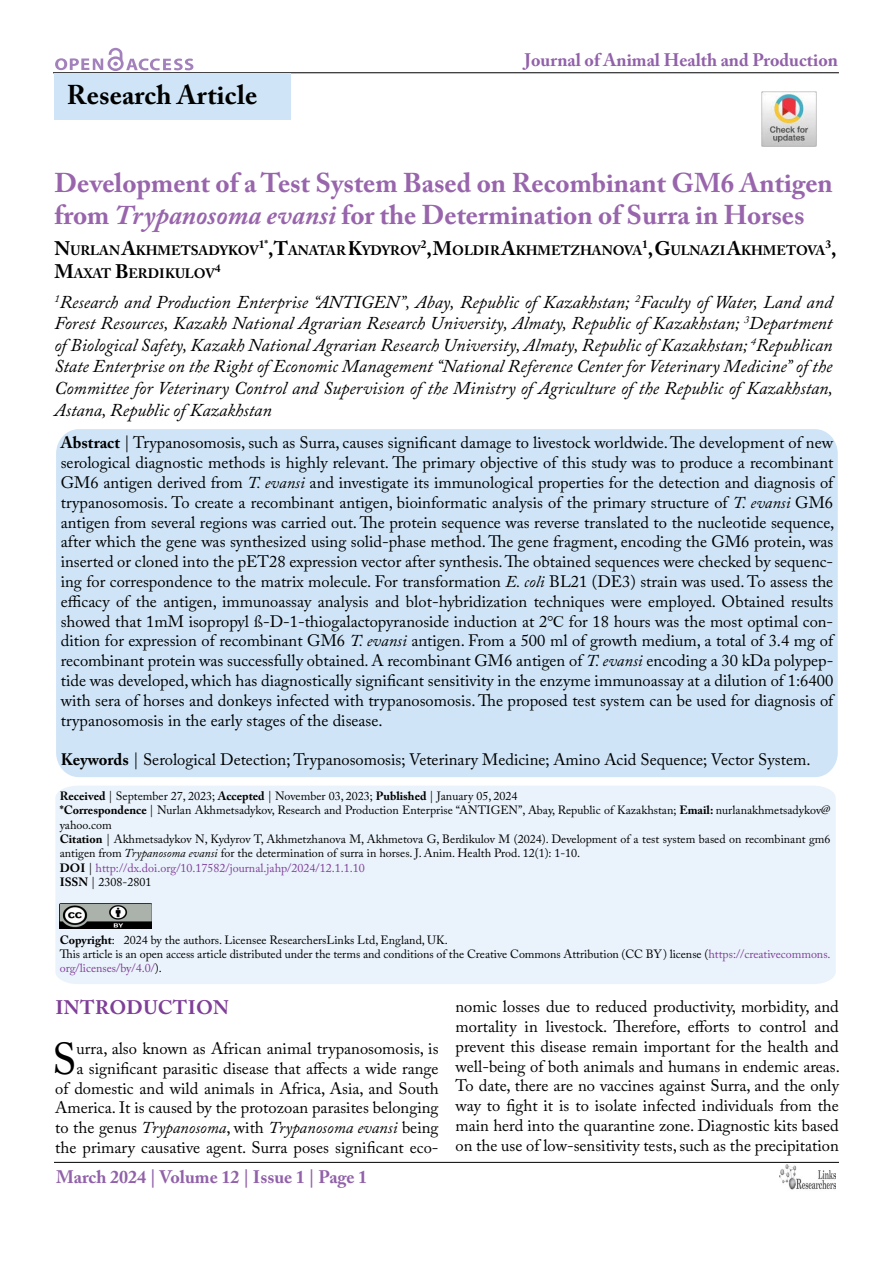
<style>
.page{position:relative;width:893px;height:1263px;background:#fff}
.page>*{position:absolute;margin:0;border:0;box-sizing:border-box;transform-origin:0 0}
.t1{font:44.4px "Adobe Caslon Pro";color:#000}
.t2{font:700 27px/32.4px "Adobe Caslon Pro";color:#7f3f98}
.t3{font:700 27px "Adobe Caslon Pro";letter-spacing:.005em;color:#000}
.t4{font:700 19.5px "Adobe Caslon Pro";letter-spacing:.015em;color:#7f3f98}
.t5{font:italic 18px/21.6px "Adobe Caslon Pro";color:#000;text-align:justify}
.t6{font:700 18px "Adobe Caslon Pro";color:#9161a9}
.t7{font:16.5px/19.8px "Adobe Caslon Pro";color:#000;text-align:justify}
.t8{font:700 13.65px "Adobe Caslon Pro";color:#000}
.t9{font:12px/14.4px "Adobe Caslon Pro";color:#000}
.t10{font:700 11.4px "Adobe Caslon Pro";color:#000}
.s1{font-style:italic}
.s2{font-size:19.5px}
.s3{font-weight:700}
.s4{font-family:"Times New Roman"}
.s5{color:#7f3f98}
</style>
<div class="page">
<hr style="left:53px;top:72px;width:786px;height:1px;background:#000">
<hr style="left:54px;top:1162px;width:785px;height:1px;background:#000">
<svg style="left:55px;top:48px;width:138px;height:23px"></svg>
<img style="left:780px;top:1165px;width:55px;height:25px">
<div style="left:54px;top:74px;width:237px;height:46px;background:#cfe5f7"></div>
<div style="left:56px;top:429px;width:782px;height:348px;background:#cfe5f7;border-radius:24px"></div>
<div style="left:55px;top:786px;width:781px;height:198px;background:#eaf3fb"></div>
<img style="left:60px;top:903px;width:91px;height:25px">
<img style="left:761px;top:91px;width:55px;height:55px">
<h2 class="t3" style="left:67px;top:79px;width:192px">Research Article</h2>
<p class="t6" style="left:525px;top:50px;width:315px">Journal of Animal Health and Production</p>
<h2 class="t2" style="left:55px;top:166px;width:780px">Development of a Test System Based on Recombinant GM6 Antigen from <span class="s1">Trypanosoma evansi</span> for the Determination of Surra in Horses</h2>
<p class="t8" style="left:55px;top:242px;width:772px"><span class="s2">N</span>URLAN<span class="s2">A</span>KHMETSADYKOV<sup>1*</sup><span class="s2">, T</span>ANATAR<span class="s2">K</span>YDYROV<sup>2</sup><span class="s2">, M</span>OLDIR<span class="s2">A</span>KHMETZHANOVA<sup>1</sup><span class="s2">, G</span>ULNAZI<span class="s2">A</span>KHMETOVA</p>
<p class="t10" style="left:825px;top:237px;width:13px">3<span class="s2">,</span></p>
<p class="t8" style="left:55px;top:265px;width:162px"><span class="s2">M</span>AXAT <span class="s2">B</span>ERDIKULOV</p>
<p class="t10" style="left:215px;top:261px;width:7px">4</p>
<p class="t5" style="left:54px;top:290px;width:780px"><sup>1</sup>Research and Production Enterprise “ANTIGEN”, Abay, Republic of Kazakhstan; <sup>2</sup>Faculty of Water, Land and Forest Resources, Kazakh National Agrarian Research University, Almaty, Republic of Kazakhstan; <sup>3</sup>Department of Biological Safety, Kazakh National Agrarian Research University, Almaty, Republic of Kazakhstan; <sup>4</sup>Republican State Enterprise on the Right of Economic Management “National Reference Center for Veterinary Medicine” of the Committee for Veterinary Control and Supervision of the Ministry of Agriculture of the Republic of Kazakhstan, Astana, Republic of Kazakhstan</p>
<p class="t7" style="left:61px;top:433px;width:775px"><span class="s3">Abstract</span> | Trypanosomosis, such as Surra, causes significant damage to livestock worldwide. The development of new serological diagnostic methods is highly relevant. The primary objective of this study was to produce a recombinant GM6 antigen derived from <span class="s1">T. evansi</span> and investigate its immunological properties for the detection and diagnosis of trypanosomosis. To create a recombinant antigen, bioinformatic analysis of the primary structure of <span class="s1">T. evansi</span> GM6 antigen from several regions was carried out. The protein sequence was reverse translated to the nucleotide sequence, after which the gene was synthesized using solid-phase method. The gene fragment, encoding the GM6 protein, was inserted or cloned into the pET28 expression vector after synthesis. The obtained sequences were checked by sequenc&shy;ing for correspondence to the matrix molecule. For transformation <span class="s1">E. coli</span> BL21 (DE3) strain was used. To assess the efficacy of the antigen, immunoassay analysis and blot-hybridization techniques were employed. Obtained results showed that 1mM isopropyl ß-D-1-thiogalactopyranoside induction at 2<span class="s4">℃</span> for 18 hours was the most optimal con&shy;dition for expression of recombinant GM6 <span class="s1">T. evansi</span> antigen. From a 500 ml of growth medium, a total of 3.4 mg of recombinant protein was successfully obtained. A recombinant GM6 antigen of <span class="s1">T. evansi</span> encoding a 30 kDa polypep&shy;tide was developed, which has diagnostically significant sensitivity in the enzyme immunoassay at a dilution of 1:6400 with sera of horses and donkeys infected with trypanosomosis. The proposed test system can be used for diagnosis of trypanosomosis in the early stages of the disease.</p>
<p class="t7" style="left:61px;top:749px;width:751px"><span class="s3">Keywords</span> | Serological Detection; Trypanosomosis; Veterinary Medicine; Amino Acid Sequence; Vector System.</p>
<p class="t9" style="left:60px;top:788px;width:772px"><span class="s3">Received</span> | September 27, 2023; <span class="s3">Accepted</span> | November 03, 2023; <span class="s3">Published</span> | January 05, 2024<br><span class="s3">*Correspondence</span> | Nurlan Akhmetsadykov, Research and Production Enterprise “ANTIGEN”, Abay, Republic of Kazakhstan; <span class="s3">Email:</span> nurlanakhmetsadykov@ yahoo.com<br><span class="s3">Citation</span> | Akhmetsadykov N, Kydyrov T, Akhmetzhanova M, Akhmetova G, Berdikulov M (2024). Development of a test system based on recombinant gm6 antigen from <span class="s1">Trypanosoma evansi</span> for the determination of surra in horses. J. Anim. Health Prod. 12(1): 1-10.<br><span class="s3">DOI</span> | <span class="s5">http://dx.doi.org/10.17582/journal.jahp/2024/12.1.1.10<br></span><span class="s3">ISSN</span> | 2308-2801</p>
<p class="t9" style="left:60px;top:932px;width:772px"><span class="s3">Copyright</span>: 2024 by the authors. Licensee ResearchersLinks Ltd, England, UK.<br>This article is an open access article distributed under the terms and conditions of the Creative Commons Attribution (CC BY) license (<span class="s5">https://creativecommons. org/licenses/by/4.0/</span>).</p>
<p class="t4" style="left:55px;top:996px;width:175px">INTRODUCTION</p>
<h1 class="t1" style="left:52px;top:1032px;width:26px">S</h1>
<p class="t7" style="left:55px;top:1038px;width:385px;text-align:right">urra, also known as African animal trypanosomosis, is<br>a significant parasitic disease that affects a wide range<br>of domestic and wild animals in Africa, Asia, and South America. It is caused by the protozoan parasites belonging to the genus <span class="s1">Trypanosoma</span>, with <span class="s1">Trypanosoma evansi</span> being the primary causative agent. Surra poses significant eco-</p>
<p class="t6" style="left:56px;top:1166px;width:313px">March 2024 | Volume 12 | Issue 1 | Page 1</p>
<p class="t7" style="left:456px;top:996px;width:386px">nomic losses due to reduced productivity, morbidity, and mortality in livestock. Therefore, efforts to control and prevent this disease remain important for the health and well-being of both animals and humans in endemic areas.<br>To date, there are no vaccines against Surra, and the only way to fight it is to isolate infected individuals from the main herd into the quarantine zone. Diagnostic kits based on the use of low-sensitivity tests, such as the precipitation</p>
</div>
